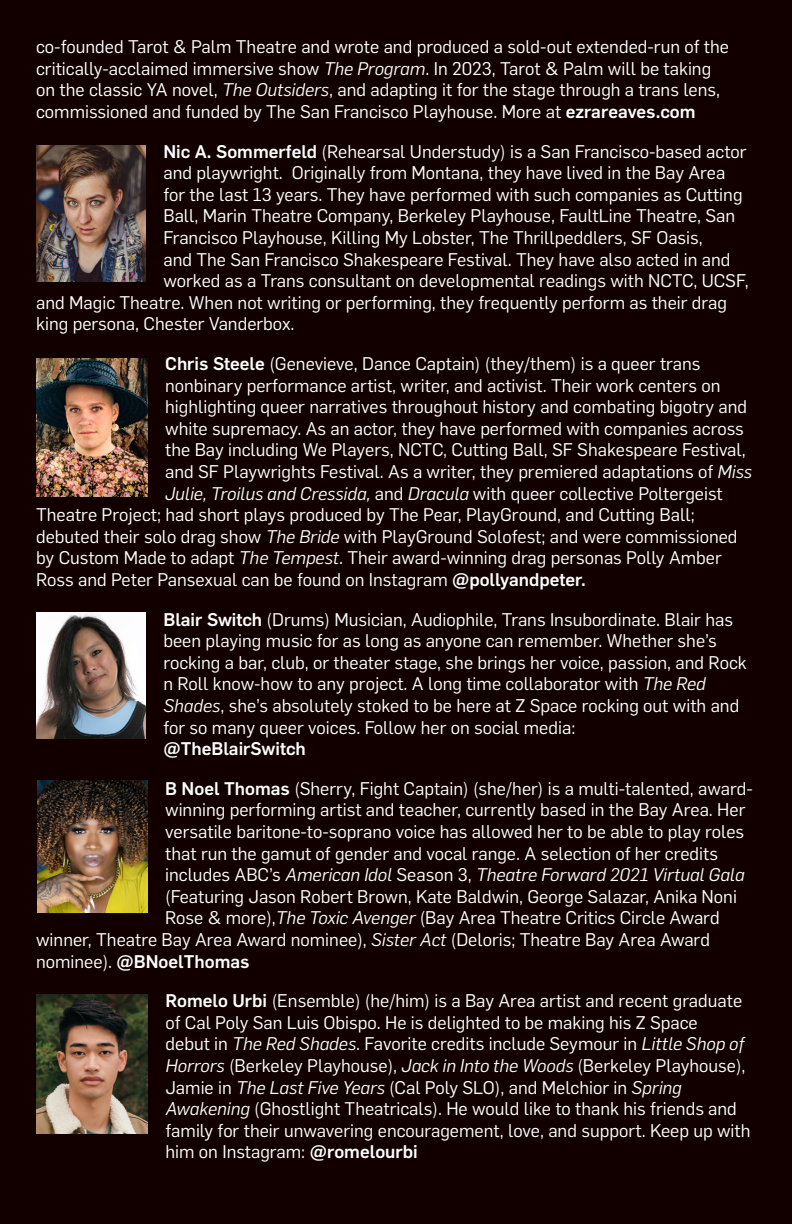
<style>
.page{position:relative;width:792px;height:1224px;background:#120000}
.page>*{position:absolute;margin:0;border:0;box-sizing:border-box;transform-origin:0 0}
.t1{font:18px/21.6px "Flama";color:#fff}
.t2{font:italic 18px "Flama";color:#fff}
.t3{font:500 18px "Flama";color:#fff}
.s1{font-style:italic}
.s2{font-weight:500}
.s3{font-style:normal}
.s4{font-weight:400}
</style>
<div class="page">
<img style="left:36px;top:358px;width:111px;height:139px">
<img style="left:36px;top:613px;width:109px;height:125px">
<img style="left:37px;top:781px;width:110px;height:132px">
<img style="left:36px;top:994px;width:112px;height:140px">
<img style="left:37px;top:145px;width:108px;height:136px">
<p class="t1" style="left:36px;top:35px;width:694px">co-founded Tarot &amp; Palm Theatre and wrote and produced a sold-out extended-run of the critically-acclaimed immersive show <span class="s1">The Program</span>. In 2023, Tarot &amp; Palm will be taking on the classic YA novel, <span class="s1">The Outsiders</span>, and adapting it for the stage through a trans lens, commissioned and funded by The San Francisco Playhouse. More at <span class="s2">ezrareaves.com</span></p>
<p class="t1" style="left:163px;top:139px;width:585px"><span class="s2">Nic A. Sommerfeld</span> (Rehearsal Understudy) is a San Francisco-based actor</p>
<p class="t1" style="left:163px;top:161px;width:563px">and playwright. Originally from Montana, they have lived in the Bay Area</p>
<p class="t1" style="left:163px;top:182px;width:581px">for the last 13 years. They have performed with such companies as Cutting</p>
<p class="t1" style="left:163px;top:204px;width:573px">Ball, Marin Theatre Company, Berkeley Playhouse, FaultLine Theatre, San</p>
<p class="t1" style="left:163px;top:226px;width:541px">Francisco Playhouse, Killing My Lobster, The Thrillpeddlers, SF Oasis,</p>
<p class="t1" style="left:163px;top:247px;width:569px">and The San Francisco Shakespeare Festival. They have also acted in and</p>
<p class="t1" style="left:163px;top:269px;width:587px">worked as a Trans consultant on developmental readings with NCTC, UCSF,</p>
<p class="t1" style="left:36px;top:290px;width:692px">and Magic Theatre. When not writing or performing, they frequently perform as their drag</p>
<p class="t1" style="left:36px;top:312px;width:260px">king persona, Chester Vanderbox.</p>
<p class="t1" style="left:165px;top:352px;width:537px"><span class="s2">Chris Steele</span> (Genevieve, Dance Captain) (they/them) is a queer trans</p>
<p class="t1" style="left:165px;top:373px;width:557px">nonbinary performance artist, writer, and activist. Their work centers on</p>
<p class="t1" style="left:165px;top:395px;width:584px">highlighting queer narratives throughout history and combating bigotry and</p>
<p class="t1" style="left:165px;top:416px;width:580px">white supremacy. As an actor, they have performed with companies across</p>
<p class="t1" style="left:165px;top:438px;width:582px">the Bay including We Players, NCTC, Cutting Ball, SF Shakespeare Festival,</p>
<p class="t1" style="left:165px;top:460px;width:588px">and SF Playwrights Festival. As a writer, they premiered adaptations of <span class="s1">Miss</span></p>
<p class="t1" style="left:165px;top:481px;width:559px"><span class="s1">Julie, Troilus and Cressida,</span> and <span class="s1">Dracula</span> with queer collective Poltergeist</p>
<p class="t1" style="left:36px;top:503px;width:660px">Theatre Project; had short plays produced by The Pear, PlayGround, and Cutting Ball;</p>
<p class="t1" style="left:36px;top:524px;width:703px">debuted their solo drag show <span class="s1">The Bride</span> with PlayGround Solofest; and were commissioned</p>
<p class="t1" style="left:36px;top:546px;width:687px">by Custom Made to adapt <span class="s1">The Tempest</span>. Their award-winning drag personas Polly Amber</p>
<p class="t1" style="left:36px;top:568px;width:551px">Ross and Peter Pansexual can be found on Instagram <span class="s2">@pollyandpeter.</span></p>
<p class="t1" style="left:163px;top:607px;width:585px"><span class="s2">Blair Switch</span> (Drums) Musician, Audiophile, Trans Insubordinate. Blair has been playing music for as long as anyone can remember. Whether she’s rocking a bar, club, or theater stage, she brings her voice, passion, and Rock n Roll know-how to any project. A long time collaborator with <span class="s1">The Red Shades</span>, she’s absolutely stoked to be here at Z Space rocking out with and for so many queer voices. Follow her on social media:</p>
<p class="t3" style="left:163px;top:736px;width:144px">@TheBlairSwitch</p>
<p class="t1" style="left:165px;top:776px;width:589px"><span class="s2">B Noel Thomas</span> (Sherry, Fight Captain) (she/her) is a multi-talented, award-</p>
<p class="t1" style="left:165px;top:798px;width:582px">winning performing artist and teacher, currently based in the Bay Area. Her</p>
<p class="t1" style="left:165px;top:820px;width:581px">versatile baritone-to-soprano voice has allowed her to be able to play roles</p>
<p class="t1" style="left:165px;top:841px;width:555px">that run the gamut of gender and vocal range. A selection of her credits</p>
<p class="t2" style="left:165px;top:863px;width:581px"><span class="s3">includes ABC’s</span> American Idol <span class="s3">Season 3,</span> Theatre Forward 2021 Virtual Gala</p>
<p class="t1" style="left:165px;top:884px;width:573px">(Featuring Jason Robert Brown, Kate Baldwin, George Salazar, Anika Noni</p>
<p class="t1" style="left:165px;top:906px;width:556px">Rose &amp; more),<span class="s1">The Toxic Avenger</span> (Bay Area Theatre Critics Circle Award</p>
<p class="t1" style="left:36px;top:928px;width:675px">winner, Theatre Bay Area Award nominee), <span class="s1">Sister Act</span> (Deloris; Theatre Bay Area Award</p>
<p class="t3" style="left:36px;top:948px;width:215px"><span class="s4">nominee).</span> @BNoelThomas</p>
<p class="t1" style="left:166px;top:989px;width:587px"><span class="s2">Romelo Urbi</span> (Ensemble) (he/him) is a Bay Area artist and recent graduate of Cal Poly San Luis Obispo. He is delighted to be making his Z Space<br>debut in <span class="s1">The Red Shades</span>. Favorite credits include Seymour in <span class="s1">Little Shop of Horrors</span> (Berkeley Playhouse), <span class="s1">Jack in Into the Woods</span> (Berkeley Playhouse), Jamie in <span class="s1">The Last Five Years</span> (Cal Poly SLO), and Melchior in <span class="s1">Spring Awakening</span> (Ghostlight Theatricals). He would like to thank his friends and family for their unwavering encouragement, love, and support. Keep up with him on Instagram: <span class="s2">@romelourbi</span></p>
</div>
